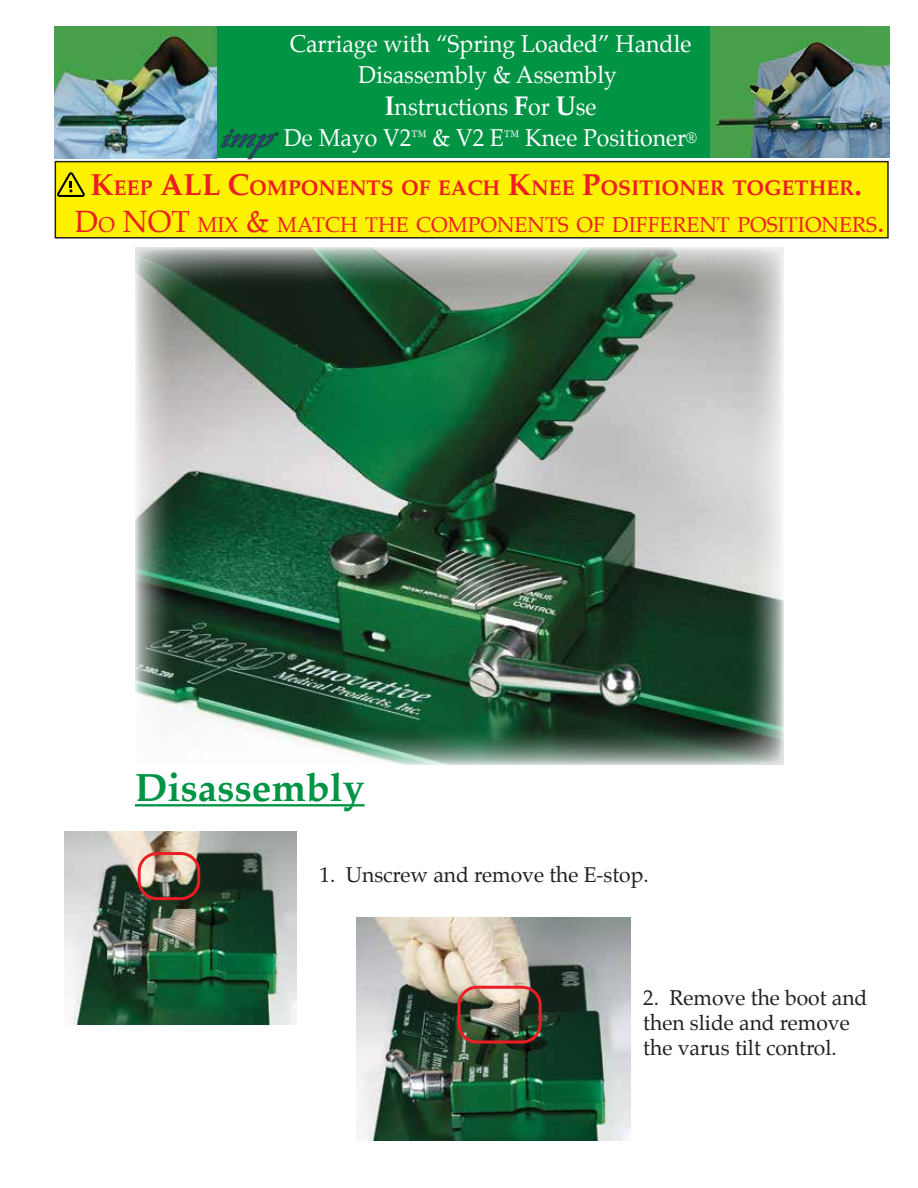
<style>
.page{position:relative;width:918px;height:1188px;background:#fff}
.page>*{position:absolute;margin:0;border:0;box-sizing:border-box;transform-origin:0 0}
.t1{font:700 39px "Palatino";color:#009444}
.t2{font:23.85px/31.5px "Palatino";color:#fff;text-align:center;scale:.96 1}
.t3{font:21.15px/36.2px "Palatino";color:#ed1d24;text-align:center}
.t4{font:21px/25.2px "Palatino";color:#231f20}
.s1{font-weight:700;font-size:26.85px}
.s2{font-size:15px}
.s3{font-weight:700;font-size:30.15px}
.s4{font-weight:700}
.s5{font-size:30.15px}
</style>
<div class="page">
<div style="left:60px;top:27px;width:798px;height:131px;background:#009444"></div>
<img style="left:218px;top:128px;width:65px;height:33px">
<img style="left:135px;top:248px;width:648px;height:517px">
<div style="left:55px;top:161px;width:834px;height:78px;background:#fff200;border:2px solid #231f20"></div>
<svg style="left:57px;top:172px;width:28px;height:25px"></svg>
<img style="left:55px;top:27px;width:162px;height:132px">
<img style="left:710px;top:27px;width:179px;height:130px">
<hr style="left:135px;top:804px;width:230px;height:2px;background:#009444">
<img style="left:64px;top:831px;width:233px;height:193px">
<div style="left:138px;top:852px;width:62px;height:48px;border:3px solid #ed1d24;border-radius:18px"></div>
<img style="left:356px;top:918px;width:275px;height:222px">
<div style="left:458px;top:986px;width:84px;height:58px;border:3px solid #ed1d24;border-radius:18px"></div>
<p class="t2" style="left:284px;top:28px;width:432px">Carriage with “Spring Loaded” Handle<br>Disassembly &amp; Assembly<br><span class="s1">I</span>nstructions <span class="s1">F</span>or <span class="s1">U</span>se<br>De Mayo V2<sup>™</sup> &amp; V2 E<sup>™</sup> Knee Positioner<span class="s2">®</span></p>
<p class="t3" style="left:75px;top:170px;width:811px"><span class="s3">K</span><span class="s4">EEP</span> <span class="s3">ALL C</span><span class="s4">OMPONENTS OF EACH</span> <span class="s3">K</span><span class="s4">NEE</span> <span class="s3">P</span><span class="s4">OSITIONER TOGETHER</span><span class="s3">.<br></span><span class="s5">D</span>O <span class="s5">NOT</span> MIX <span class="s5">&amp;</span> MATCH THE COMPONENTS OF DIFFERENT POSITIONERS<span class="s5">.</span></p>
<h1 class="t1" style="left:135px;top:755px;width:231px">Disassembly</h1>
<p class="t4" style="left:320px;top:863px;width:331px">1. Unscrew and remove the E-stop.</p>
<p class="t4" style="left:643px;top:985px;width:226px">2. Remove the boot and then slide and remove the varus tilt control.</p>
</div>
